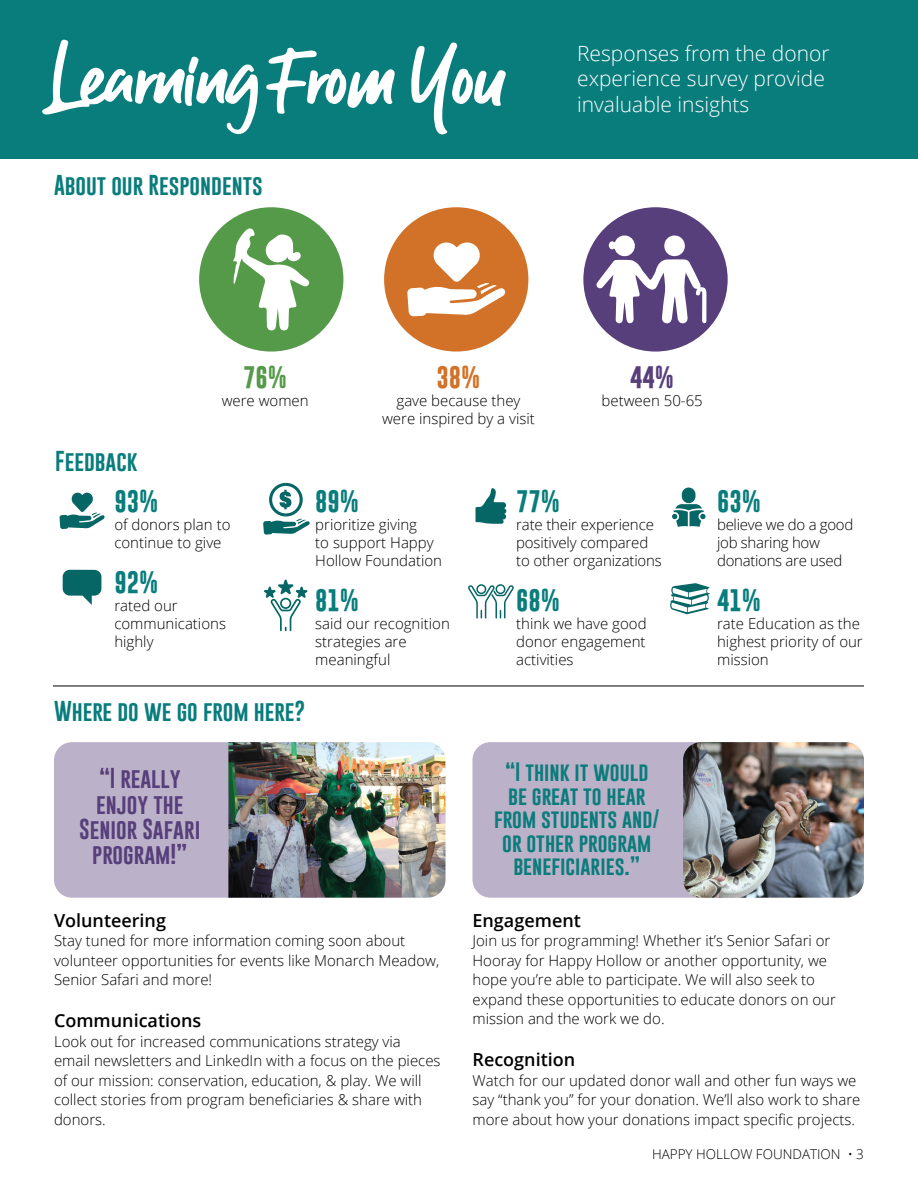
<style>
.page{position:relative;width:918px;height:1188px;background:#fff}
.page>*{position:absolute;margin:0;border:0;box-sizing:border-box;transform-origin:0 0}
.t1{font:80.7px "Guthen Bloots Personal Use";color:#fff}
.t2{font:700 22.5px "Gobold";color:#097c7c}
.t3{font:700 22.5px "Gobold";color:#559a48}
.t4{font:700 22.5px "Gobold";color:#573f7b}
.t5{font:700 22.5px "Gobold";color:#d27228}
.t6{font:300 21px/25.2px "Open Sans";color:#fff}
.t7{font:21px "Gobold";color:#097c7c}
.t8{font:21px/25.2px "Gobold";color:#573f7b;text-align:center}
.t9{font:19.5px/23.4px "Gobold";color:#097c7c;text-align:center}
.t10{font:600 18px "Open Sans";color:#000}
.t11{font:300 15px/18px "Open Sans";color:#000}
.t12{font:300 15px/18px "Open Sans";letter-spacing:-.02em;color:#000}
.t13{font:300 13.5px "Open Sans";color:#000}
</style>
<div class="page">
<div style="left:54px;top:742px;width:174px;height:156px;background:#bbb1c8"></div>
<div style="left:472px;top:742px;width:211px;height:156px;background:#bbb1c8"></div>
<div style="left:0;top:0;width:918px;height:158px;background:#097c7c"></div>
<div style="left:199px;top:207px;width:144px;height:145px;background:#559a48;border-radius:50%"></div>
<div style="left:384px;top:207px;width:144px;height:145px;background:#d27228;border-radius:50%"></div>
<div style="left:583px;top:207px;width:145px;height:145px;background:#573f7b;border-radius:50%"></div>
<svg style="left:407px;top:242px;width:98px;height:75px"></svg>
<svg style="left:596px;top:235px;width:110px;height:89px"></svg>
<div style="left:664px;top:236px;width:21px;height:20px;background:#fff;border-radius:50%"></div>
<svg style="left:233px;top:228px;width:77px;height:103px"></svg>
<img style="left:228px;top:742px;width:218px;height:156px">
<svg style="left:59px;top:493px;width:46px;height:36px"></svg>
<svg style="left:63px;top:570px;width:38px;height:35px"></svg>
<svg style="left:264px;top:580px;width:44px;height:51px"></svg>
<svg style="left:476px;top:488px;width:30px;height:36px"></svg>
<svg style="left:263px;top:483px;width:47px;height:52px"></svg>
<svg style="left:672px;top:488px;width:34px;height:39px"></svg>
<svg style="left:670px;top:583px;width:40px;height:31px"></svg>
<svg style="left:468px;top:584px;width:46px;height:34px"></svg>
<hr style="left:53px;top:686px;width:811px;height:1px;background:#000">
<img style="left:683px;top:742px;width:181px;height:156px">
<h1 class="t1" style="left:53px;top:26px;width:454px">Learning From You</h1>
<h3 class="t7" style="left:54px;top:171px;width:210px">About our Respondents</h3>
<h3 class="t6" style="left:577px;top:40px;width:254px">Responses from the donor experience survey provide invaluable insights</h3>
<h3 class="t7" style="left:55px;top:448px;width:84px">Feedback</h3>
<h2 class="t3" style="left:243px;top:363px;width:45px">76%</h2>
<p class="t11" style="left:222px;top:391px;width:89px">were women</p>
<h2 class="t5" style="left:437px;top:363px;width:45px">38%</h2>
<p class="t11" style="left:382px;top:391px;width:154px;text-align:center">gave because they were inspired by a visit</p>
<h2 class="t4" style="left:630px;top:363px;width:45px">44%</h2>
<p class="t11" style="left:602px;top:391px;width:103px">between 50-65</p>
<h2 class="t2" style="left:114px;top:486px;width:45px">93%</h2>
<p class="t11" style="left:114px;top:515px;width:118px">of donors plan to continue to give</p>
<h2 class="t2" style="left:114px;top:567px;width:45px">92%</h2>
<p class="t11" style="left:114px;top:596px;width:113px">rated our communications highly</p>
<h2 class="t2" style="left:315px;top:486px;width:45px">89%</h2>
<p class="t11" style="left:315px;top:515px;width:128px">prioritize giving<br>to support Happy<br>Hollow Foundation</p>
<h2 class="t2" style="left:315px;top:585px;width:45px">81%</h2>
<p class="t11" style="left:315px;top:614px;width:136px">said our recognition strategies are meaningful</p>
<h3 class="t7" style="left:54px;top:698px;width:253px">Where do we go from here?</h3>
<h3 class="t8" style="left:79px;top:766px;width:123px">“I really enjoy the<br>Senior Safari program!”</h3>
<p class="t10" style="left:54px;top:908px;width:114px">Volunteering</p>
<p class="t11" style="left:54px;top:931px;width:387px;line-height:19.5px">Stay tuned for more information coming soon about volunteer opportunities for events like Monarch Meadow,<br>Senior Safari and more!</p>
<p class="t10" style="left:54px;top:1008px;width:149px">Communications</p>
<p class="t11" style="left:54px;top:1031px;width:388px;line-height:19.5px">Look out for increased communications strategy via email newsletters and LinkedIn with a focus on the pieces of our mission: conservation, education, &amp; play. We will collect stories from program beneficiaries &amp; share with donors.</p>
<h2 class="t2" style="left:516px;top:486px;width:45px">77%</h2>
<p class="t11" style="left:516px;top:515px;width:147px">rate their experience positively compared to other organizations</p>
<h2 class="t2" style="left:516px;top:585px;width:45px">68%</h2>
<p class="t11" style="left:516px;top:614px;width:132px;text-align:justify">think we have good donor engagement activities</p>
<h3 class="t9" style="left:494px;top:760px;width:167px">“I think it would be great to hear from students and/ or other program beneficiaries.”</h3>
<h2 class="t2" style="left:717px;top:486px;width:45px">63%</h2>
<p class="t12" style="left:717px;top:515px;width:138px">believe we do a good job sharing how donations are used</p>
<h2 class="t2" style="left:717px;top:585px;width:45px">41%</h2>
<p class="t11" style="left:717px;top:614px;width:147px">rate Education as the highest priority of our mission</p>
<p class="t10" style="left:472px;top:908px;width:110px">Engagement</p>
<p class="t11" style="left:472px;top:931px;width:365px;line-height:19.5px">Join us for programming! Whether it’s Senior Safari or Hooray for Happy Hollow or another opportunity, we hope you’re able to participate. We will also seek to expand these opportunities to educate donors on our mission and the work we do.</p>
<p class="t10" style="left:472px;top:1047px;width:104px">Recognition</p>
<p class="t11" style="left:472px;top:1070px;width:390px;line-height:19.5px">Watch for our updated donor wall and other fun ways we say “thank you” for your donation. We’ll also work to share more about how your donations impact specific projects.</p>
<p class="t13" style="left:652px;top:1145px;width:213px">HAPPY HOLLOW FOUNDATION • 3</p>
</div>
